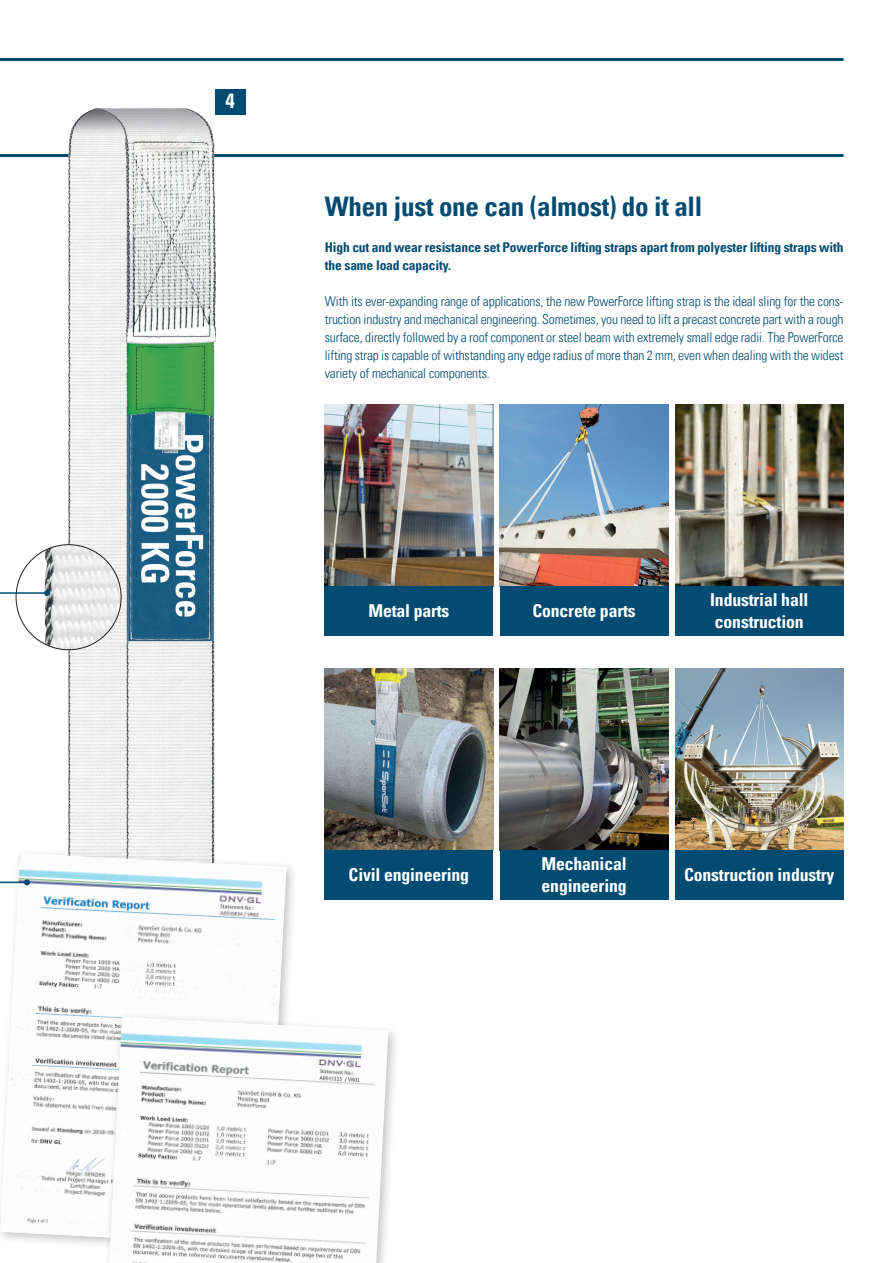
<style>
.page{position:relative;width:893px;height:1263px;background:#fff}
.page>*{position:absolute;margin:0;border:0;box-sizing:border-box;transform-origin:0 0}
.t1{font:700 condensed 27px "Univers LT Std";letter-spacing:-.01em;color:#004b72}
.t2{font:700 condensed 21px "Univers LT Std";color:#fff}
.t3{font:700 condensed 17.7px "Univers LT Std";letter-spacing:-.01em;color:#fff}
.t4{font:300 condensed 13.5px/18px "Univers LT Std";letter-spacing:-.01em;color:#004b72;text-align:justify}
.t5{font:700 condensed 13.5px/18px "Univers LT Std";letter-spacing:-.01em;color:#004b72}
</style>
<div class="page">
<hr style="left:0;top:58px;width:843px;height:3px;background:#004b72">
<hr style="left:0;top:154px;width:843px;height:3px;background:#004b72">
<img style="left:65px;top:108px;width:152px;height:740px">
<img style="left:675px;top:668px;width:168px;height:182px">
<img style="left:500px;top:668px;width:168px;height:182px">
<img style="left:325px;top:668px;width:168px;height:182px">
<img style="left:325px;top:404px;width:168px;height:182px">
<img style="left:675px;top:404px;width:168px;height:182px">
<img style="left:500px;top:404px;width:168px;height:182px">
<div style="left:0;top:848px;width:298px;height:409px;background:#231f20;opacity:.27"></div>
<img style="left:0;top:854px;width:286px;height:392px">
<div style="left:97px;top:1011px;width:303px;height:252px;background:#231f20;opacity:.27"></div>
<img style="left:109px;top:1017px;width:279px;height:246px">
<div style="left:325px;top:850px;width:168px;height:49px;background:#004b72"></div>
<div style="left:500px;top:850px;width:168px;height:49px;background:#004b72"></div>
<div style="left:675px;top:850px;width:168px;height:49px;background:#004b72"></div>
<div style="left:325px;top:586px;width:168px;height:49px;background:#004b72"></div>
<div style="left:675px;top:586px;width:168px;height:49px;background:#004b72"></div>
<div style="left:500px;top:586px;width:168px;height:49px;background:#004b72"></div>
<svg style="left:0;top:879px;width:30px;height:6px"></svg>
<img style="left:45px;top:545px;width:76px;height:105px">
<hr style="left:0;top:592px;width:47px;height:2px;background:#004b72">
<svg style="left:44px;top:590px;width:6px;height:6px"></svg>
<div style="left:215px;top:89px;width:31px;height:26px;background:#004b72"></div>
<p class="t2" style="left:226px;top:88px;width:11px">4</p>
<p class="t1" style="left:325px;top:190px;width:379px">When just one can (almost) do it all</p>
<p class="t5" style="left:325px;top:238px;width:520px">High cut and wear resistance set PowerForce lifting straps apart from polyester lifting straps with the same load capacity.</p>
<p class="t4" style="left:325px;top:292px;width:520px">With its ever-expanding range of applications, the new PowerForce lifting strap is the ideal sling for the cons&shy;truction industry and mechanical engineering. Sometimes, you need to lift a precast concrete part with a rough surface, directly followed by a roof component or steel beam with extremely small edge radii. The PowerForce lifting strap is capable of withstanding any edge radius of more than 2 mm, even when dealing with the widest variety of mechanical components.</p>
<p class="t3" style="left:368px;top:600px;width:83px">Metal parts</p>
<p class="t3" style="left:532px;top:600px;width:105px">Concrete parts</p>
<p class="t3" style="left:710px;top:589px;width:100px">Industrial hall</p>
<p class="t3" style="left:715px;top:611px;width:90px">construction</p>
<p class="t3" style="left:541px;top:853px;width:87px">Mechanical</p>
<p class="t3" style="left:542px;top:875px;width:87px">engineering</p>
<p class="t3" style="left:349px;top:864px;width:122px">Civil engineering</p>
<p class="t3" style="left:706px;top:864px;width:109px">Metalelemente</p>
<p class="t3" style="left:684px;top:864px;width:152px">Construction industry</p>
</div>
